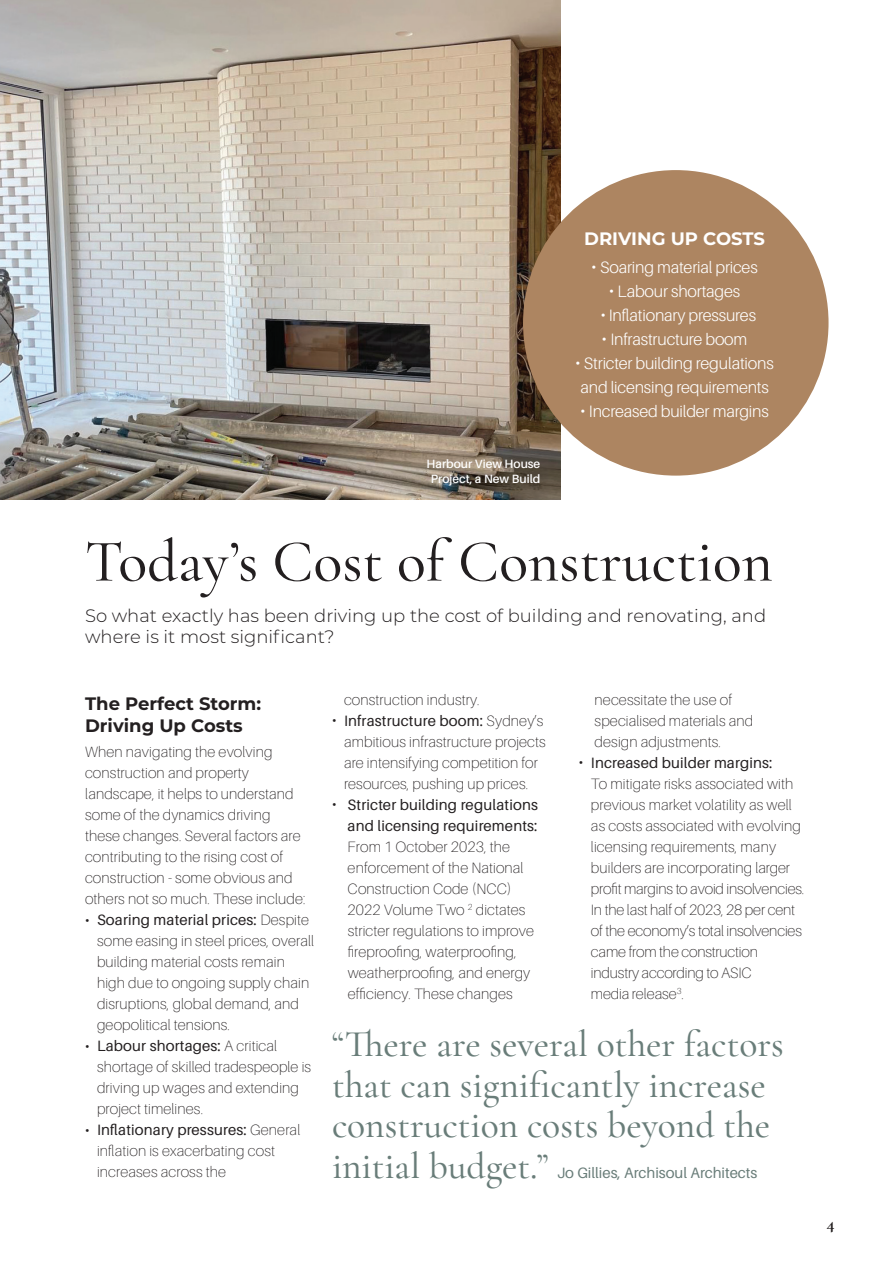
<style>
.page{position:relative;width:893px;height:1263px;background:#fff}
.page>*{position:absolute;margin:0;border:0;box-sizing:border-box;transform-origin:0 0}
.t1{font:500 60px "Cormorant Garamond";color:#231f20}
.t2{font:500 37.5px/40.5px "Cormorant Garamond";color:#697d79}
.t3{font:300 18px/21.6px "Montserrat";color:#231f20}
.t4{font:700 18px/21.6px "Montserrat";color:#231f20}
.t5{font:700 18px "Montserrat";color:#fff}
.t6{font:700 18px "Cormorant Garamond";color:#231f20}
.t7{font:300 16.5px/24px "Aileron";letter-spacing:-.01em;color:#fff;text-align:center}
.t8{font:100 15px/21px "Aileron";letter-spacing:.01em;color:#231f20}
.t9{font:15px/21px "Aileron";letter-spacing:.01em;color:#231f20;text-align:right}
.t10{font:15px "Aileron";color:#697d79}
.t11{font:600 12px/15px "Aileron";color:#fff;text-align:center}
.s1{font-family:"Cormorant Garamond"}
.s2{font-family:"Cormorant Garamond";font-weight:300}
.s3{font-weight:400}
</style>
<div class="page">
<img style="left:0;top:0;width:561px;height:500px">
<div style="left:523px;top:170px;width:305px;height:306px;background:#ad8561;border-radius:50%"></div>
<p class="t11" style="left:427px;top:457px;width:115px">Harbour View House<br>Project, a New Build</p>
<p class="t5" style="left:584px;top:225px;width:182px">DRIVING UP COSTS</p>
<p class="t7" style="left:592px;top:255px;width:168px"><span class="s1">•</span> Soaring material prices</p>
<p class="t7" style="left:609px;top:279px;width:133px"><span class="s1">•</span> Labour shortages</p>
<p class="t7" style="left:601px;top:303px;width:157px"><span class="s1">•</span> Inflationary pressures</p>
<p class="t7" style="left:602px;top:327px;width:147px"><span class="s1">•</span> Infrastructure boom</p>
<p class="t7" style="left:575px;top:351px;width:200px"><span class="s1">•</span> Stricter building regulations and licensing requirements</p>
<p class="t7" style="left:580px;top:399px;width:190px"><span class="s1">•</span> Increased builder margins</p>
<h1 class="t1" style="left:85px;top:525px;width:689px">Today’s Cost of Construction</h1>
<p class="t3" style="left:85px;top:604px;width:683px">So what exactly has been driving up the cost of building and renovating, and where is it most significant?</p>
<p class="t4" style="left:85px;top:692px;width:178px">The Perfect Storm:<br>Driving Up Costs</p>
<p class="t8" style="left:85px;top:742px;width:222px">When navigating the evolving construction and property landscape, it helps to understand some of the dynamics driving these changes. Several factors are contributing to the rising cost of construction - some obvious and others not so much. These include:</p>
<p class="t8" style="left:97px;top:910px;width:218px;text-indent:-12px"><span class="s2">•</span> <span class="s3">Soaring material prices:</span> Despite some easing in steel prices, overall building material costs remain high due to ongoing supply chain disruptions, global demand, and geopolitical tensions.</p>
<p class="t8" style="left:97px;top:1036px;width:216px;text-indent:-12px"><span class="s2">•</span> <span class="s3">Labour shortages:</span> A critical shortage of skilled tradespeople is driving up wages and extending project timelines.</p>
<p class="t8" style="left:97px;top:1120px;width:205px;text-indent:-12px"><span class="s2">•</span> <span class="s3">Inflationary pressures:</span> General inflation is exacerbating cost increases across the</p>
<p class="t8" style="left:344px;top:689px;width:137px">construction industry.</p>
<p class="t8" style="left:344px;top:710px;width:203px;text-indent:-12px"><span class="s2">•</span> <span class="s3">Infrastructure boom:</span> Sydney’s ambitious infrastructure projects are intensifying competition for resources, pushing up prices.</p>
<p class="t9" style="left:332px;top:794px;width:208px"><span class="s2">•</span> Stricter building regulations and licensing requirements:</p>
<p class="t8" style="left:348px;top:836px;width:188px">From 1 October 2023, the enforcement of the National<br>Construction Code (NCC)<br>2022 Volume Two <sup>2</sup> dictates stricter regulations to improve fireproofing, waterproofing, weatherproofing, and energy efficiency. These changes</p>
<p class="t8" style="left:595px;top:689px;width:160px">necessitate the use of specialised materials and design adjustments.</p>
<p class="t8" style="left:591px;top:752px;width:215px;text-indent:-12px"><span class="s2">•</span> <span class="s3">Increased builder margins:<br></span>To mitigate risks associated with previous market volatility as well as costs associated with evolving licensing requirements, many builders are incorporating larger profit margins to avoid insolvencies.<br>In the last half of 2023, 28 per cent of the economy’s total insolvencies came from the construction industry according to ASIC<br>media release<sup>3</sup>.</p>
<h2 class="t2" style="left:332px;top:1024px;width:453px">“There are several other factors that can significantly increase construction costs beyond the initial budget.”</h2>
<p class="t10" style="left:557px;top:1164px;width:202px">Jo Gillies, Archisoul Architects</p>
<p class="t6" style="left:826px;top:1212px;width:10px">4</p>
</div>
